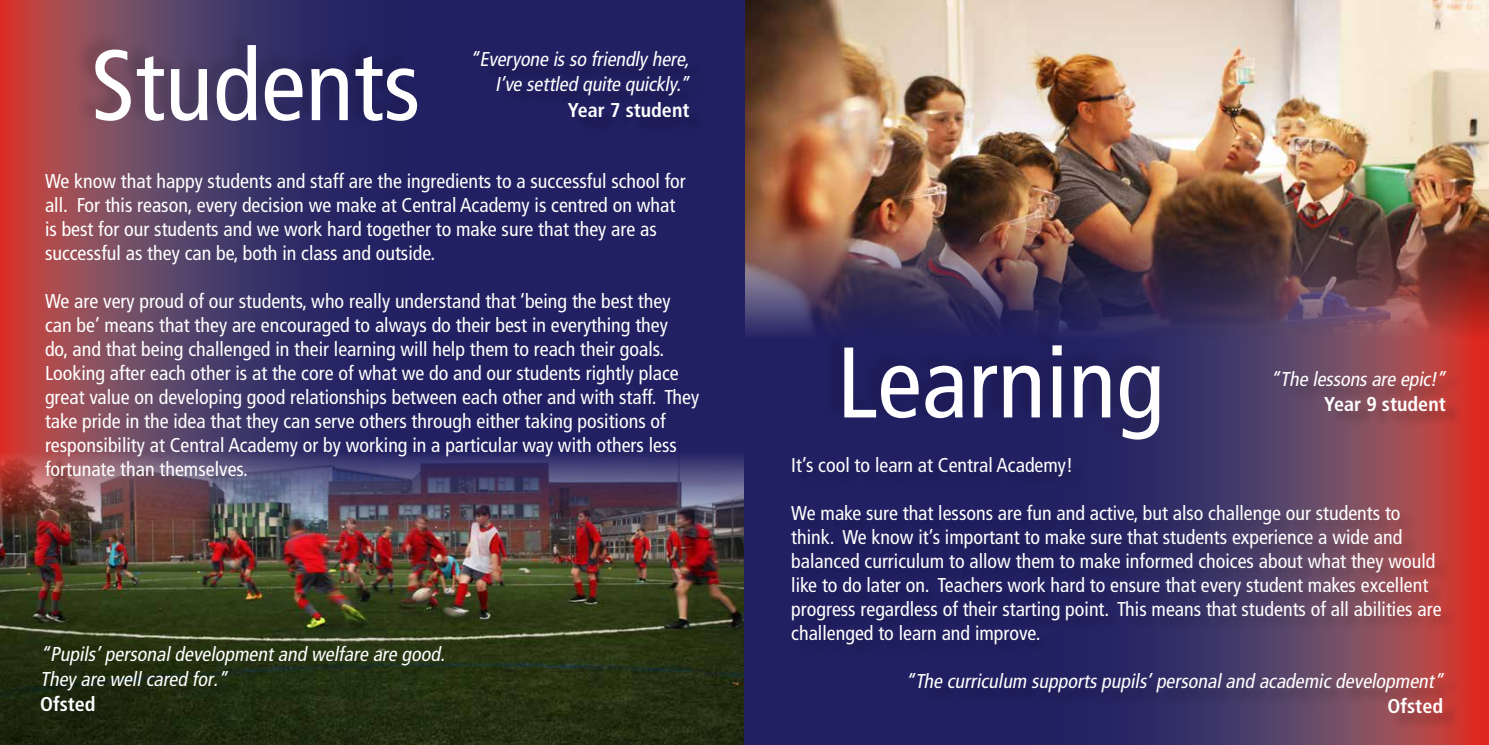
<style>
.page{position:relative;width:1489px;height:745px;background:#fff}
.page>*{position:absolute;margin:0;border:0;box-sizing:border-box;transform-origin:0 0}
.t1{font:condensed 100px "Frutiger LT";color:#fff}
.t2{font:condensed 20px/24px "Frutiger LT";color:#fff}
.t3{font:italic condensed 20px/25px "Frutiger LT";color:#fff}
.t4{font:700 condensed 20px "Frutiger LT";color:#fff}
</style>
<div class="page">
<img style="left:0;top:551px;width:744px;height:193px">
<img style="left:0;top:0;width:745px;height:551px">
<img style="left:745px;top:0;width:743px;height:203px">
<img style="left:744px;top:203px;width:744px;height:541px">
<div style="left:44px;top:648px;width:417px;height:80px;background:#000;opacity:.23"></div>
<div style="left:73px;top:26px;width:345px;height:100px;background:#000;opacity:.2"></div>
<div style="left:793px;top:458px;width:663px;height:202px;background:#000;opacity:.2"></div>
<div style="left:822px;top:326px;width:338px;height:118px;background:#21205f"></div>
<div style="left:912px;top:675px;width:548px;height:55px;background:#000;opacity:.23"></div>
<div style="left:1277px;top:373px;width:185px;height:55px;background:#000;opacity:.23"></div>
<div style="left:477px;top:54px;width:229px;height:80px;background:#201f60"></div>
<h1 class="t1" style="left:91px;top:27px;width:331px">Students</h1>
<p class="t3" style="left:469px;top:47px;width:225px;text-align:right">“Everyone isso friendly here,<br>I’ve settled quite quickly.”</p>
<p class="t4" style="left:568px;top:98px;width:123px">Year 7 student</p>
<p class="t2" style="left:45px;top:169px;width:642px">We know that happy students and staff are the ingredients to a successful school for all. For this reason, every decision we make at Central Academy is centred on what is best for our students and we work hard together to make sure that they are as successful as they can be, both in class and outside.</p>
<p class="t2" style="left:45px;top:289px;width:655px">We are very proud of our students, who really understand that ‘being the best they can be’ means that they are encouraged to always do their best in everything they<br>do, and that being challenged in their learning will help them to reach their goals.<br>Looking after each other is at the core of what we do and our students rightly place great value on developing good relationships between each other and with staff. They take pride in the idea that they can serve others through either taking positions of responsibility at Central Academy or by working in a particular way with others less fortunate than themselves.</p>
<p class="t3" style="left:40px;top:641px;width:410px">“Pupils’personaldevelopmentand welfare are good.<br>They are wellcared for.”</p>
<p class="t4" style="left:40px;top:692px;width:57px">Ofsted</p>
<h1 class="t1" style="left:836px;top:324px;width:329px">Learning</h1>
<p class="t3" style="left:1270px;top:366px;width:181px">“The lessonsare epic!”</p>
<p class="t4" style="left:1324px;top:391px;width:123px">Year 9 student</p>
<p class="t2" style="left:791px;top:452px;width:283px">It’s cool to learn at Central Academy!</p>
<p class="t2" style="left:791px;top:500px;width:651px">We make sure that lessons are fun and active, but also challenge our students to think. We know it’s important to make sure that students experience a wide and balanced curriculum to allow them to make informed choices about what they would like to do later on. Teachers work hard to ensure that every student makes excellent progress regardless of their starting point. This means that students of all abilities are challenged to learn and improve.</p>
<p class="t3" style="left:905px;top:668px;width:544px">“The curriculum supportspupils’personaland academic development”</p>
<p class="t4" style="left:1387px;top:694px;width:57px">Ofsted</p>
</div>
